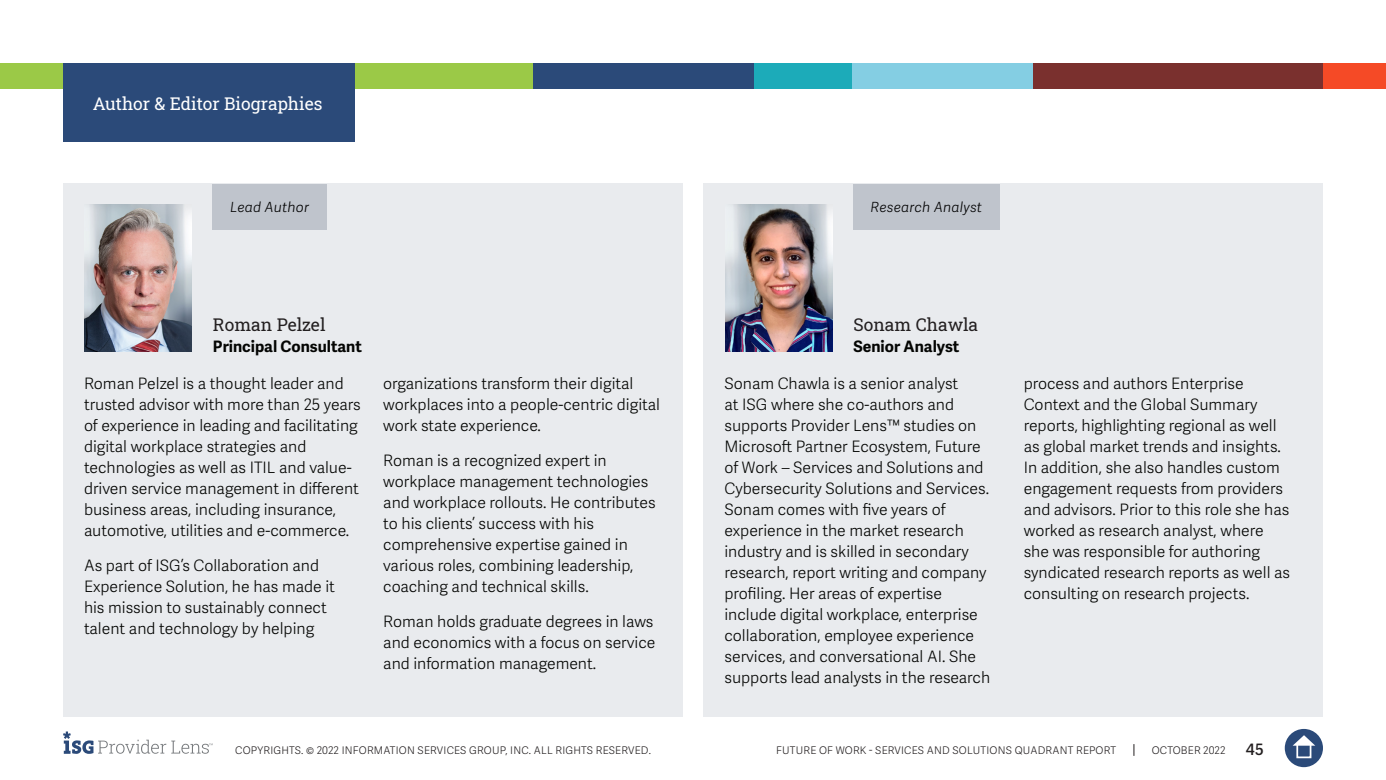
<style>
.page{position:relative;width:1386px;height:780px;background:#fff}
.page>*{position:absolute;margin:0;border:0;box-sizing:border-box;transform-origin:0 0}
.t1{font:17.5px "Roboto Slab ISG P Regular";color:#fff}
.t2{font:17.5px "Roboto Slab ISG P Regular";color:#231f20}
.t3{font:300 15.75px/21px "Adelle Sans";color:#040503}
.t4{font:700 15.75px "Adelle Sans";color:#040503}
.t5{font:600 15.75px "Adelle Sans";color:#231f20}
.t6{font:italic 300 14px "Adelle Sans";letter-spacing:.02em;color:#000}
.t7{font:300 10.5px "Adelle Sans";letter-spacing:.02em;color:#231f20}
</style>
<div class="page">
<svg style="left:1133px;top:744px;width:1px;height:12px"></svg>
<div style="left:1285px;top:729px;width:38px;height:38px;background:#2b4a79;border-radius:50%"></div>
<svg style="left:1293px;top:735px;width:22px;height:10px"></svg>
<div style="left:1296px;top:743px;width:15px;height:15px;border:2px solid #fff"></div>
<svg style="left:63px;top:731px;width:150px;height:23px"></svg>
<div style="left:0;top:63px;width:533px;height:25px;background:#9bc947"></div>
<div style="left:533px;top:63px;width:223px;height:25px;background:#2b4a79"></div>
<div style="left:850px;top:63px;width:184px;height:25px;background:#84cee3"></div>
<div style="left:1323px;top:63px;width:63px;height:25px;background:#f54a26"></div>
<div style="left:1033px;top:63px;width:290px;height:25px;background:#7a302e"></div>
<div style="left:754px;top:63px;width:98px;height:25px;background:#1cabb9"></div>
<div style="left:63px;top:63px;width:292px;height:79px;background:#2b4a79"></div>
<div style="left:63px;top:184px;width:619px;height:533px;background:#e9ebee"></div>
<div style="left:213px;top:184px;width:114px;height:45px;background:#bfc4cc"></div>
<img style="left:85px;top:205px;width:107px;height:147px">
<div style="left:704px;top:184px;width:619px;height:533px;background:#e9ebee"></div>
<div style="left:853px;top:184px;width:147px;height:45px;background:#bfc4cc"></div>
<img style="left:725px;top:205px;width:107px;height:147px">
<p class="t1" style="left:93px;top:91px;width:231px">Author &amp; Editor Biographies</p>
<p class="t6" style="left:230px;top:199px;width:81px">Lead Author</p>
<p class="t6" style="left:871px;top:199px;width:113px">Research Analyst</p>
<p class="t2" style="left:213px;top:313px;width:114px">Roman Pelzel</p>
<p class="t4" style="left:213px;top:337px;width:151px">Principal Consultant</p>
<p class="t2" style="left:853px;top:313px;width:126px">Sonam Chawla</p>
<p class="t4" style="left:853px;top:337px;width:107px">Senior Analyst</p>
<p class="t3" style="left:84px;top:373px;width:278px">Roman Pelzel is a thought leader and trusted advisor with more than 25 years of experience in leading and facilitating digital workplace strategies and technologies as well as ITIL and value&shy;driven service management in different business areas, including insurance, automotive, utilities and e-commerce.</p>
<p class="t3" style="left:84px;top:555px;width:252px">As part of ISG’s Collaboration and Experience Solution, he has made it his mission to sustainably connect talent and technology by helping</p>
<p class="t3" style="left:383px;top:373px;width:278px">organizations transform their digital workplaces into a people-centric digital work state experience.</p>
<p class="t3" style="left:383px;top:450px;width:274px">Roman is a recognized expert in workplace management technologies and workplace rollouts. He contributes to his clients’ success with his comprehensive expertise gained in various roles, combining leadership, coaching and technical skills.</p>
<p class="t3" style="left:383px;top:611px;width:274px">Roman holds graduate degrees in laws and economics with a focus on service and information management.</p>
<p class="t3" style="left:724px;top:373px;width:267px">Sonam Chawla is a senior analyst<br>at ISG where she co-authors and supports Provider Lens™ studies on Microsoft Partner Ecosystem, Future of Work – Services and Solutions and Cybersecurity Solutions and Services.<br>Sonam comes with five years of experience in the market research industry and is skilled in secondary research, report writing and company profiling. Her areas of expertise include digital workplace, enterprise collaboration, employee experience services, and conversational AI. She supports lead analysts in the research</p>
<p class="t3" style="left:1024px;top:373px;width:268px">process and authors Enterprise Context and the Global Summary reports, highlighting regional as well as global market trends and insights.<br>In addition, she also handles custom engagement requests from providers and advisors. Prior to this role she has worked as research analyst, where she was responsible for authoring syndicated research reports as well as consulting on research projects.</p>
<p class="t7" style="left:235px;top:744px;width:417px">COPYRIGHTS. © 2022 INFORMATION SERVICES GROUP, INC. ALL RIGHTS RESERVED.</p>
<p class="t7" style="left:776px;top:744px;width:341px">FUTURE OF WORK - SERVICES AND SOLUTIONS QUADRANT REPORT</p>
<p class="t7" style="left:1152px;top:744px;width:75px">OCTOBER 2022</p>
<p class="t5" style="left:1246px;top:740px;width:20px">45</p>
</div>
